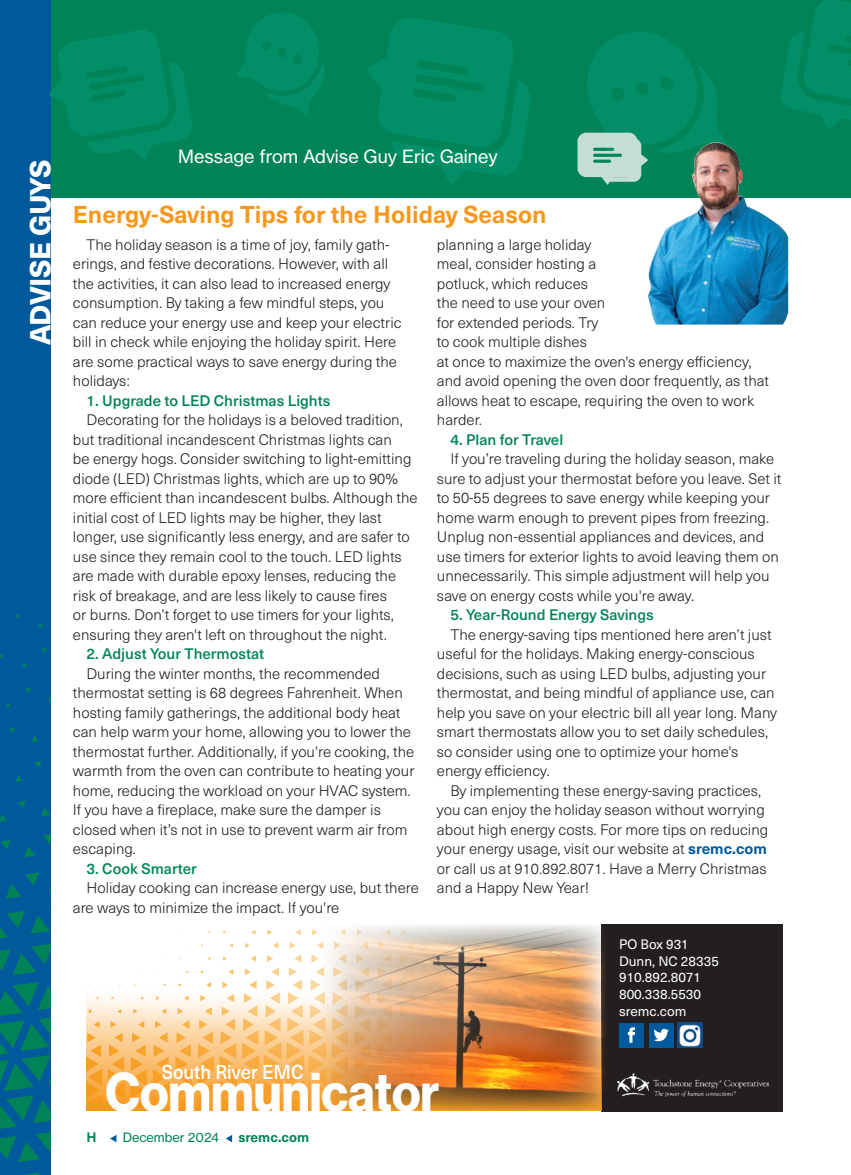
<style>
.page{position:relative;width:851px;height:1175px;background:#fff}
.page>*{position:absolute;margin:0;border:0;box-sizing:border-box;transform-origin:0 0}
.t1{font:53.4px "N Haas Grotesk DS Pro 75 Bd";color:#fff;scale:.92 1}
.t2{font:800 28.5px "Neue Haas Unica W1 G";letter-spacing:-.03em;color:#fff}
.Headline-Energy-smarts-23{font:700 24px "Neue Haas Unica W1 G";color:#f7981d}
.t3{font:500 19.8px "Neue Haas Unica W1 G";color:#fff;scale:.92 1}
.advise-guy-ceo-identifier-23{font:18px "N Haas Grotesk TX Pro 55 Rg";color:#fff}
.Text-indent-23{font:300 15px/19.5px "Neue Haas Unica W1 G";color:#231f20}
.Text-indent-23-2{font:500 15px "Neue Haas Unica W1 G";color:#008457}
.Text-indent-23-3{font:13.5px/16.5px "Neue Haas Unica W1 G";color:#fff}
.t4{font:700 13.5px "Neue Haas Unica W1 G";color:#008457}
.t5{font:12.75px "N Haas Grotesk TX Pro 55 Rg";color:#008457}
.s1{font-weight:700;color:#00599b}
</style>
<div class="page">
<div style="left:0;top:0;width:51px;height:1174px;background:#00599b"></div>
<svg style="left:30px;top:1172px;width:10px;height:2px"></svg>
<svg style="left:0;top:982px;width:52px;height:180px"></svg>
<svg style="left:0;top:907px;width:51px;height:68px"></svg>
<svg style="left:6px;top:872px;width:33px;height:26px"></svg>
<svg style="left:43px;top:834px;width:8px;height:9px"></svg>
<svg style="left:24px;top:846px;width:11px;height:11px"></svg>
<svg style="left:41px;top:808px;width:9px;height:8px"></svg>
<svg style="left:1px;top:840px;width:10px;height:9px"></svg>
<svg style="left:18px;top:801px;width:8px;height:7px"></svg>
<svg style="left:0;top:814px;width:7px;height:8px"></svg>
<svg style="left:34px;top:761px;width:8px;height:7px"></svg>
<svg style="left:16px;top:775px;width:7px;height:6px"></svg>
<svg style="left:32px;top:735px;width:6px;height:6px"></svg>
<svg style="left:9px;top:728px;width:5px;height:5px"></svg>
<svg style="left:25px;top:688px;width:5px;height:5px"></svg>
<svg style="left:6px;top:703px;width:5px;height:4px"></svg>
<svg style="left:41px;top:648px;width:5px;height:5px"></svg>
<svg style="left:22px;top:662px;width:5px;height:5px"></svg>
<svg style="left:38px;top:624px;width:5px;height:3px"></svg>
<svg style="left:15px;top:614px;width:4px;height:5px"></svg>
<svg style="left:110px;top:1135px;width:6px;height:7px"></svg>
<svg style="left:226px;top:1135px;width:6px;height:7px"></svg>
<div style="left:51px;top:0;width:799px;height:198px;background:#008457"></div>
<svg style="left:237px;top:13px;width:87px;height:103px"></svg>
<svg style="left:49px;top:30px;width:143px;height:130px"></svg>
<svg style="left:367px;top:18px;width:164px;height:166px"></svg>
<svg style="left:781px;top:0;width:69px;height:129px"></svg>
<div style="left:601px;top:924px;width:181px;height:187px;background:#231f20"></div>
<img style="left:617px;top:1073px;width:151px;height:23px">
<svg style="left:312px;top:929px;width:5px;height:6px"></svg>
<svg style="left:295px;top:929px;width:6px;height:6px"></svg>
<svg style="left:267px;top:929px;width:5px;height:6px"></svg>
<svg style="left:175px;top:942px;width:173px;height:169px"></svg>
<svg style="left:86px;top:989px;width:232px;height:121px;background:#fac57e"></svg>
<img style="left:318px;top:924px;width:288px;height:186px">
<div style="left:619px;top:1022px;width:25px;height:25px;background:#00599b"></div>
<div style="left:648px;top:1022px;width:25px;height:25px;background:#00599b"></div>
<svg style="left:653px;top:1028px;width:16px;height:13px"></svg>
<svg style="left:627px;top:1027px;width:8px;height:15px"></svg>
<img style="left:677px;top:1022px;width:25px;height:25px">
<svg style="left:577px;top:32px;width:148px;height:153px"></svg>
<img style="left:647px;top:142px;width:141px;height:182px">
<h2 class="t2" style="left:18px;top:345px;width:186px;rotate:-90deg">ADVISE GUYS</h2>
<p class="advise-guy-ceo-identifier-23" style="left:178px;top:145px;width:321px">Message from Advise Guy Eric Gainey</p>
<p class="Headline-Energy-smarts-23" style="left:73px;top:196px;width:475px">Energy-Saving Tips for the Holiday Season</p>
<p class="Text-indent-23" style="left:73px;top:234px;width:330px;text-indent:14px">The holiday season is a time of joy, family gath&shy;erings, and festive decorations. However, with all the activities, it can also lead to increased energy consumption. By taking a few mindful steps, you can reduce your energy use and keep your electric bill in check while enjoying the holiday spirit. Here are some practical ways to save energy during the holidays:</p>
<p class="Text-indent-23-2" style="left:86px;top:389px;width:245px">1. Upgrade to LED Christmas Lights</p>
<p class="Text-indent-23" style="left:73px;top:409px;width:346px;text-indent:14px">Decorating for the holidays is a beloved tradition, but traditional incandescent Christmas lights can<br>be energy hogs. Consider switching to light-emitting diode (LED) Christmas lights, which are up to 90% more efficient than incandescent bulbs. Although the initial cost of LED lights may be higher, they last longer, use significantly less energy, and are safer to use since they remain cool to the touch. LED lights are made with durable epoxy lenses, reducing the risk of breakage, and are less likely to cause fires<br>or burns. Don’t forget to use timers for your lights, ensuring they aren't left on throughout the night.</p>
<p class="Text-indent-23-2" style="left:86px;top:642px;width:179px">2. Adjust Your Thermostat</p>
<p class="Text-indent-23" style="left:73px;top:663px;width:343px;text-indent:14px">During the winter months, the recommended thermostat setting is 68 degrees Fahrenheit. When hosting family gatherings, the additional body heat can help warm your home, allowing you to lower the thermostat further. Additionally, if you're cooking, the warmth from the oven can contribute to heating your home, reducing the workload on your HVAC system.<br>If you have a fireplace, make sure the damper is closed when it’s not in use to prevent warm air from escaping.</p>
<p class="Text-indent-23-2" style="left:86px;top:857px;width:112px">3. Cook Smarter</p>
<p class="Text-indent-23" style="left:73px;top:877px;width:347px;text-indent:14px">Holiday cooking can increase energy use, but there are ways to minimize the impact. If you're</p>
<p class="Text-indent-23" style="left:437px;top:234px;width:333px">planning a large holiday<br>meal, consider hosting a<br>potluck, which reduces<br>the need to use your oven<br>for extended periods. Try<br>to cook multiple dishes<br>at once to maximize the oven's energy efficiency, and avoid opening the oven door frequently, as that allows heat to escape, requiring the oven to work harder.</p>
<p class="Text-indent-23-2" style="left:450px;top:428px;width:114px">4. Plan for Travel</p>
<p class="Text-indent-23" style="left:437px;top:448px;width:346px;text-indent:14px">If you’re traveling during the holiday season, make sure to adjust your thermostat before you leave. Set it to 50-55 degrees to save energy while keeping your home warm enough to prevent pipes from freezing.<br>Unplug non-essential appliances and devices, and use timers for exterior lights to avoid leaving them on unnecessarily. This simple adjustment will help you save on energy costs while you're away.</p>
<p class="Text-indent-23-2" style="left:450px;top:603px;width:205px">5. Year-Round Energy Savings</p>
<p class="Text-indent-23" style="left:437px;top:624px;width:341px;text-indent:14px">The energy-saving tips mentioned here aren’t just useful for the holidays. Making energy-conscious decisions, such as using LED bulbs, adjusting your thermostat, and being mindful of appliance use, can help you save on your electric bill all year long. Many smart thermostats allow you to set daily schedules, so consider using one to optimize your home's energy efficiency.</p>
<p class="Text-indent-23" style="left:437px;top:780px;width:333px;text-indent:14px">By implementing these energy-saving practices, you can enjoy the holiday season without worrying about high energy costs. For more tips on reducing your energy usage, visit our website at <span class="s1">sremc.com </span>or call us at 910.892.8071. Have a Merry Christmas and a Happy New Year!</p>
<p class="t3" style="left:162px;top:1057px;width:156px">South River EMC</p>
<p class="t1" style="left:106px;top:1061px;width:364px">Communicator</p>
<p class="t4" style="left:86px;top:1127px;width:12px">H</p>
<p class="t5" style="left:123px;top:1129px;width:98px">December 2024</p>
<p class="t4" style="left:238px;top:1127px;width:72px">sremc.com</p>
<p class="Text-indent-23-3" style="left:619px;top:935px;width:101px">PO Box 931<br>Dunn, NC 28335<br>910.892.8071<br>800.338.5530 sremc.com</p>
</div>
